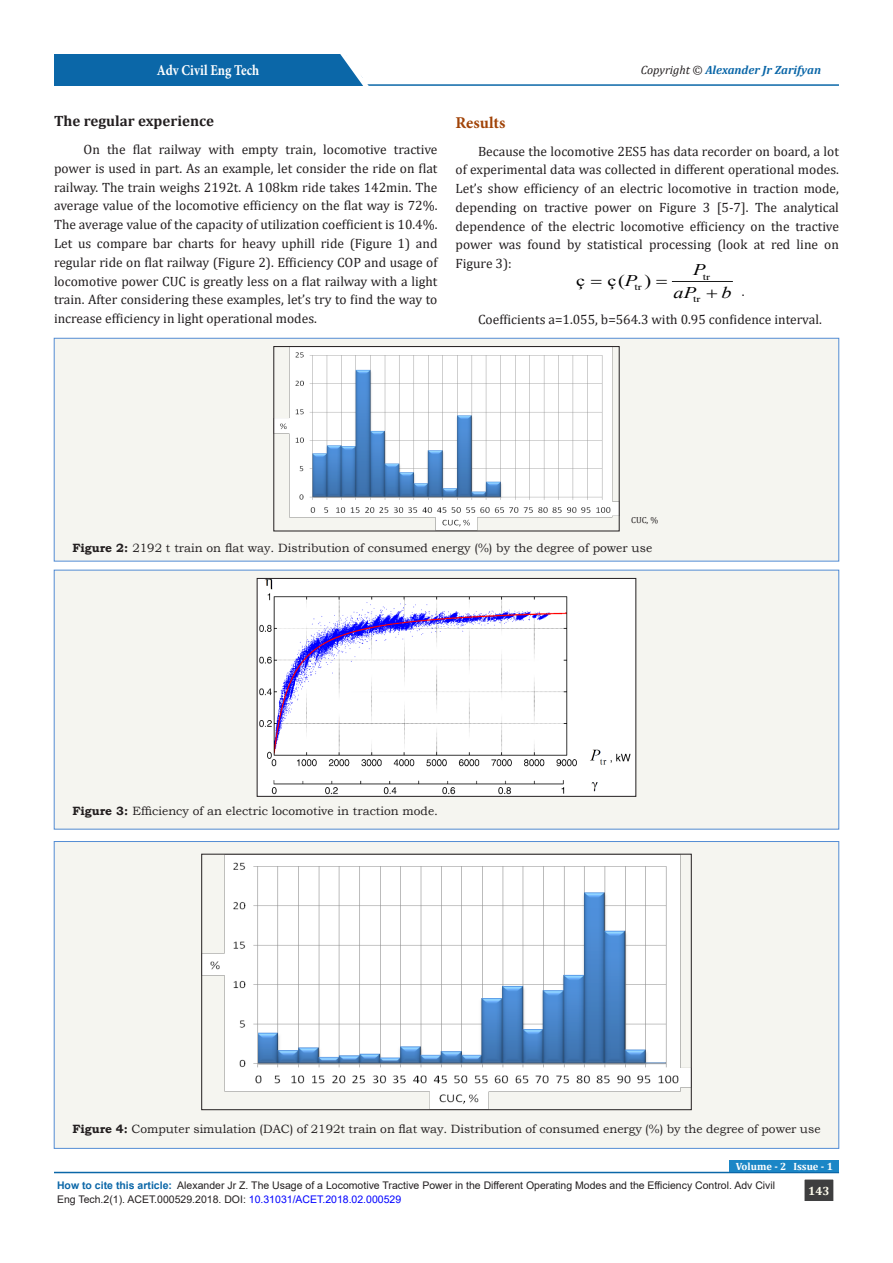
<style>
.page{position:relative;width:893px;height:1263px;background:#fff}
.page>*{position:absolute;margin:0;border:0;box-sizing:border-box;transform-origin:0 0}
.t1{font:700 16.5px "Minion Pro";color:#a14307}
.t2{font:italic 16.2px "Times New Roman";color:#000;scale:1.25 1}
.t3{font:16.2px "Times New Roman";color:#000;scale:1.25 1}
.List_Paragraph{font:700 15px "Cambria";color:#231f20}
.t4{font:700 15px "Minion Pro";color:#fff;scale:.86 1}
.t5{font:13.5px/18.8px "Cambria";color:#231f20;text-align:justify}
.t6{font:12px "Bookman Old Style";color:#231f20}
.t7{font:italic 700 12px "Cambria";color:#0b67a8}
.t8{font:700 12px "Cambria";color:#fffdee}
.t9{font:10.5px/13.5px "Arial";color:#231f20}
.t10{font:700 10.5px "Cambria";color:#fff}
.t11{font:9.45px "Times New Roman";color:#000;scale:1.25 1}
.t12{font:8.7px "Cambria";color:#231f20}
.s1{font-weight:400;color:#231f20}
.s2{font-weight:700}
.s3{font-weight:700;color:#0b67a8}
.s4{color:#00f}
</style>
<div class="page">
<hr style="left:206px;top:84px;width:633px;height:2px;background:#0b67a8">
<div style="left:54px;top:54px;width:308px;height:32px;background:#0b67a8"></div>
<svg style="left:340px;top:54px;width:34px;height:32px"></svg>
<hr style="left:54px;top:1172px;width:785px;height:1px;background:#0b67a8">
<div style="left:804px;top:1179px;width:30px;height:22px;background:#3e3e3f"></div>
<div style="left:804px;top:1179px;width:30px;height:23px;border:1px solid #fff"></div>
<div style="left:730px;top:1160px;width:109px;height:12px;background:#1b86c6"></div>
<hr style="left:672px;top:281px;width:60px;height:1px;background:#000">
<div style="left:54px;top:338px;width:785px;height:223px;background:#f5f5f0"></div>
<div style="left:54px;top:338px;width:785px;height:223px;border:1px solid #548dd4"></div>
<img style="left:276px;top:348px;width:341px;height:181px">
<div style="left:274px;top:346px;width:345px;height:185px;border:1px solid #231f20"></div>
<div style="left:54px;top:570px;width:785px;height:259px;background:#f5f5f0"></div>
<div style="left:54px;top:570px;width:785px;height:259px;border:1px solid #548dd4"></div>
<img style="left:259px;top:580px;width:375px;height:214px">
<div style="left:257px;top:578px;width:379px;height:218px;border:1px solid #231f20"></div>
<div style="left:54px;top:841px;width:785px;height:307px;background:#f5f5f0"></div>
<img style="left:203px;top:856px;width:486px;height:252px">
<div style="left:201px;top:854px;width:490px;height:256px;border:1px solid #231f20"></div>
<p class="t4" style="left:157px;top:60px;width:121px">Adv Civil Eng Tech</p>
<p class="t7" style="left:641px;top:61px;width:182px"><span class="s1">Copyright ©</span> Alexander Jr Zarifyan</p>
<p class="List_Paragraph" style="left:54px;top:111px;width:162px">The regular experience</p>
<p class="t5" style="left:54px;top:140px;width:385px;text-indent:30px">On the flat railway with empty train, locomotive tractive power is used in part. As an example, let consider the ride on flat railway. The train weighs 2192t. A 108km ride takes 142min. The average value of the locomotive efficiency on the flat way is 72%.<br>The average value of the capacity of utilization coefficient is 10.4%.<br>Let us compare bar charts for heavy uphill ride (Figure 1) and regular ride on flat railway (Figure 2). Efficiency COP and usage of locomotive power CUC is greatly less on a flat railway with a light train. After considering these examples, let’s try to find the way to increase efficiency in light operational modes.</p>
<p class="t1" style="left:455px;top:111px;width:51px">Results</p>
<p class="t5" style="left:455px;top:142px;width:385px;text-indent:22px">Because the locomotive 2ES5 has data recorder on board, a lot of experimental data was collected in different operational modes.<br>Let’s show efficiency of an electric locomotive in traction mode, depending on tractive power on Figure 3 [5-7]. The analytical dependence of the electric locomotive efficiency on the tractive power was found by statistical processing (look at red line on Figure 3):</p>
<p class="t11" style="left:703px;top:270px;width:7px">tr</p>
<p class="t11" style="left:634px;top:280px;width:7px">tr</p>
<p class="t11" style="left:693px;top:293px;width:7px">tr</p>
<p class="t2" style="left:693px;top:259px;width:11px">P</p>
<p class="t3" style="left:576px;top:269px;width:9px">ç</p>
<p class="t3" style="left:607px;top:269px;width:37px">ç( )</p>
<p class="t2" style="left:625px;top:269px;width:11px">P</p>
<p class="t2" style="left:674px;top:282px;width:20px">aP</p>
<p class="t2" style="left:721px;top:282px;width:10px">b</p>
<p class="t5" style="left:742px;top:282px;width:4px">.</p>
<p class="t5" style="left:478px;top:310px;width:345px">Coefficients a=1.055, b=564.3 with 0.95 confidence interval.</p>
<p class="t12" style="left:631px;top:515px;width:29px">CUC, %</p>
<p class="t6" style="left:72px;top:540px;width:581px"><span class="s2">Figure 2:</span> 2192 t train on flat way. Distribution of consumed energy (%) by the degree of power use</p>
<p class="t6" style="left:72px;top:803px;width:367px"><span class="s2">Figure 3:</span> Efficiency of an electric locomotive in traction mode.</p>
<p class="t6" style="left:72px;top:1121px;width:750px"><span class="s2">Figure 4:</span> Computer simulation (DAC) of 2192t train on flat way. Distribution of consumed energy (%) by the degree of power use</p>
<p class="t10" style="left:736px;top:1159px;width:99px">Volume - 2 Issue - 1</p>
<p class="t9" style="left:57px;top:1179px;width:720px"><span class="s3">How to cite this article:</span> Alexander Jr Z. The Usage of a Locomotive Tractive Power in the Different Operating Modes and the Efficiency Control. Adv Civil<br>Eng Tech.2(1). ACET.000529.2018. DOI: <span class="s4">10.31031/ACET.2018.02.000529</span></p>
<p class="t8" style="left:808px;top:1182px;width:23px">143</p>
</div>
